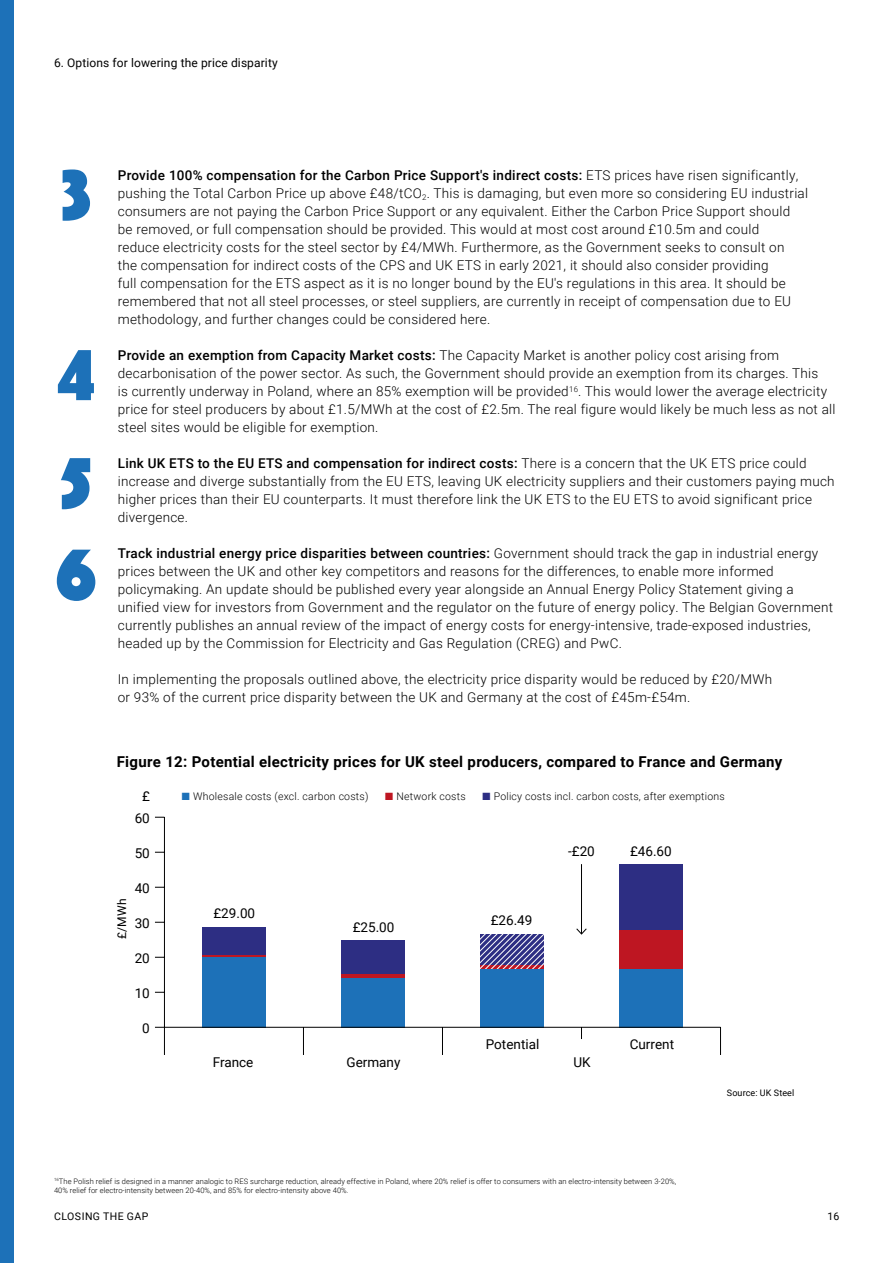
<style>
.page{position:relative;width:893px;height:1263px;background:#fff}
.page>*{position:absolute;margin:0;border:0;box-sizing:border-box;transform-origin:0 0}
.t1{font:75px/108px "Phosphate Solid";color:#1d71b8}
.t2{font:700 15px "Roboto";letter-spacing:.02em;color:#000}
.t3{font:300 13.5px/18px "Roboto";letter-spacing:.02em;color:#000}
.t4{font:13.5px/22.5px "Roboto";color:#000;text-align:center}
.t5{font:12px "Roboto";letter-spacing:.01em;color:#000}
.t6{font:300 10.5px "Roboto";letter-spacing:.02em;color:#000}
.t7{font:10.5px "Roboto";letter-spacing:.045em;color:#000}
.t8{font:9px "Roboto";letter-spacing:.01em;color:#000}
.t9{font:300 7.5px/9px "Roboto";letter-spacing:.01em;color:#000}
.s1{font-weight:500}
.s2{color:#1d71b8}
.s3{color:#be1622}
.s4{color:#2d2e83}
</style>
<div class="page">
<div style="left:0;top:0;width:14px;height:1263px;background:#1d71b8"></div>
<hr style="left:164px;top:817px;width:1px;height:210px;background:#000">
<div style="left:202px;top:927px;width:63px;height:28px;background:#2d2e83"></div>
<div style="left:341px;top:940px;width:63px;height:34px;background:#2d2e83"></div>
<div style="left:619px;top:864px;width:63px;height:67px;background:#2d2e83"></div>
<hr style="left:202px;top:955px;width:63px;height:2px;background:#be1622">
<hr style="left:341px;top:974px;width:63px;height:4px;background:#be1622">
<div style="left:619px;top:931px;width:63px;height:38px;background:#be1622"></div>
<div style="left:202px;top:957px;width:63px;height:70px;background:#1d71b8"></div>
<div style="left:341px;top:978px;width:63px;height:49px;background:#1d71b8"></div>
<div style="left:619px;top:969px;width:63px;height:58px;background:#1d71b8"></div>
<hr style="left:581px;top:864px;width:1px;height:70px;background:#000">
<svg style="left:576px;top:928px;width:11px;height:7px"></svg>
<svg style="left:480px;top:934px;width:64px;height:72px;background:#6a5e98"></svg>
<div style="left:480px;top:969px;width:63px;height:58px;background:#1d71b8"></div>
<hr style="left:164px;top:1027px;width:556px;height:1px;background:#000">
<svg style="left:155px;top:1027px;width:10px;height:28px"></svg>
<svg style="left:303px;top:1028px;width:1px;height:27px"></svg>
<svg style="left:442px;top:1028px;width:1px;height:27px"></svg>
<svg style="left:720px;top:1027px;width:1px;height:28px"></svg>
<p class="t5" style="left:54px;top:54px;width:225px">6. Options for lowering the price disparity</p>
<h1 class="t1" style="left:61px;top:137px;width:32px">3</h1>
<h1 class="t1" style="left:58px;top:317px;width:37px">4<br>5</h1>
<h1 class="t1" style="left:56px;top:517px;width:42px">6</h1>
<p class="t3" style="left:118px;top:166px;width:692px"><span class="s1">Provide 100% compensation for the Carbon Price Support's indirect costs:</span> ETS prices have risen significantly, pushing the Total Carbon Price up above £48/tCO<sub>2</sub>. This is damaging, but even more so considering EU industrial consumers are not paying the Carbon Price Support or any equivalent. Either the Carbon Price Support should be removed, or full compensation should be provided. This would at most cost around £10.5m and could<br>reduce electricity costs for the steel sector by £4/MWh. Furthermore, as the Government seeks to consult on<br>the compensation for indirect costs of the CPS and UK ETS in early 2021, it should also consider providing<br>full compensation for the ETS aspect as it is no longer bound by the EU's regulations in this area. It should be remembered that not all steel processes, or steel suppliers, are currently in receipt of compensation due to EU methodology, and further changes could be considered here.</p>
<p class="t3" style="left:118px;top:346px;width:719px"><span class="s1">Provide an exemption from Capacity Market costs:</span> The Capacity Market is another policy cost arising from decarbonisation of the power sector. As such, the Government should provide an exemption from its charges. This<br>is currently underway in Poland, where an 85% exemption will be provided<sup>16</sup>. This would lower the average electricity price for steel producers by about £1.5/MWh at the cost of £2.5m. The real figure would likely be much less as not all steel sites would be eligible for exemption.</p>
<p class="t3" style="left:118px;top:454px;width:718px"><span class="s1">Link UK ETS to the EU ETS and compensation for indirect costs:</span> There is a concern that the UK ETS price could increase and diverge substantially from the EU ETS, leaving UK electricity suppliers and their customers paying much higher prices than their EU counterparts. It must therefore link the UK ETS to the EU ETS to avoid significant price divergence.</p>
<p class="t3" style="left:118px;top:544px;width:717px"><span class="s1">Track industrial energy price disparities between countries:</span> Government should track the gap in industrial energy prices between the UK and other key competitors and reasons for the differences, to enable more informed policymaking. An update should be published every year alongside an Annual Energy Policy Statement giving a unified view for investors from Government and the regulator on the future of energy policy. The Belgian Government currently publishes an annual review of the impact of energy costs for energy-intensive, trade-exposed industries, headed up by the Commission for Electricity and Gas Regulation (CREG) and PwC.</p>
<p class="t3" style="left:118px;top:670px;width:656px">In implementing the proposals outlined above, the electricity price disparity would be reduced by £20/MWh or 93% of the current price disparity between the UK and Germany at the cost of £45m-£54m.</p>
<p class="t2" style="left:117px;top:751px;width:667px">Figure 12: Potential electricity prices for UK steel producers, compared to France and Germany</p>
<p class="t4" style="left:135px;top:784px;width:17px">£<br>60</p>
<p class="t4" style="left:135px;top:841px;width:17px">50</p>
<p class="t4" style="left:135px;top:876px;width:17px">40</p>
<p class="t4" style="left:135px;top:911px;width:17px">30</p>
<p class="t4" style="left:135px;top:946px;width:17px">20</p>
<p class="t4" style="left:135px;top:981px;width:17px">10</p>
<p class="t4" style="left:142px;top:1016px;width:9px">0</p>
<p class="t6" style="left:182px;top:788px;width:188px"><span class="s2">■</span> Wholesale costs (excl. carbon costs)</p>
<p class="t6" style="left:385px;top:788px;width:82px"><span class="s3">■</span> Network costs</p>
<p class="t6" style="left:482px;top:788px;width:244px"><span class="s4">■</span> Policy costs incl. carbon costs, after exemptions</p>
<p class="t4" style="left:568px;top:840px;width:28px">-£20</p>
<p class="t4" style="left:630px;top:840px;width:43px">£46.60</p>
<p class="t5" style="left:114px;top:938px;width:41px;rotate:-90deg">£/MWh</p>
<p class="t4" style="left:213px;top:901px;width:43px">£29.00</p>
<p class="t4" style="left:491px;top:909px;width:43px">£26.49</p>
<p class="t4" style="left:353px;top:915px;width:43px">£25.00</p>
<p class="t4" style="left:213px;top:1051px;width:42px">France</p>
<p class="t4" style="left:346px;top:1051px;width:55px">Germany</p>
<p class="t4" style="left:486px;top:1032px;width:55px">Potential</p>
<p class="t4" style="left:630px;top:1032px;width:46px">Current</p>
<p class="t4" style="left:573px;top:1051px;width:19px">UK</p>
<p class="t8" style="left:727px;top:1087px;width:69px">Source: UK Steel</p>
<p class="t9" style="left:54px;top:1176px;width:624px"><sup>16</sup>The Polish relief is designed in a manner analogic to RES surcharge reduction, already effective in Poland, where 20% relief is offer to consumers with an electro-intensity between 3-20%,<br>40% relief for electro-intensity between 20-40%, and 85% for electro-intensity above 40%.</p>
<p class="t7" style="left:54px;top:1209px;width:96px">CLOSING THE GAP</p>
<p class="t7" style="left:827px;top:1209px;width:13px">16</p>
</div>
